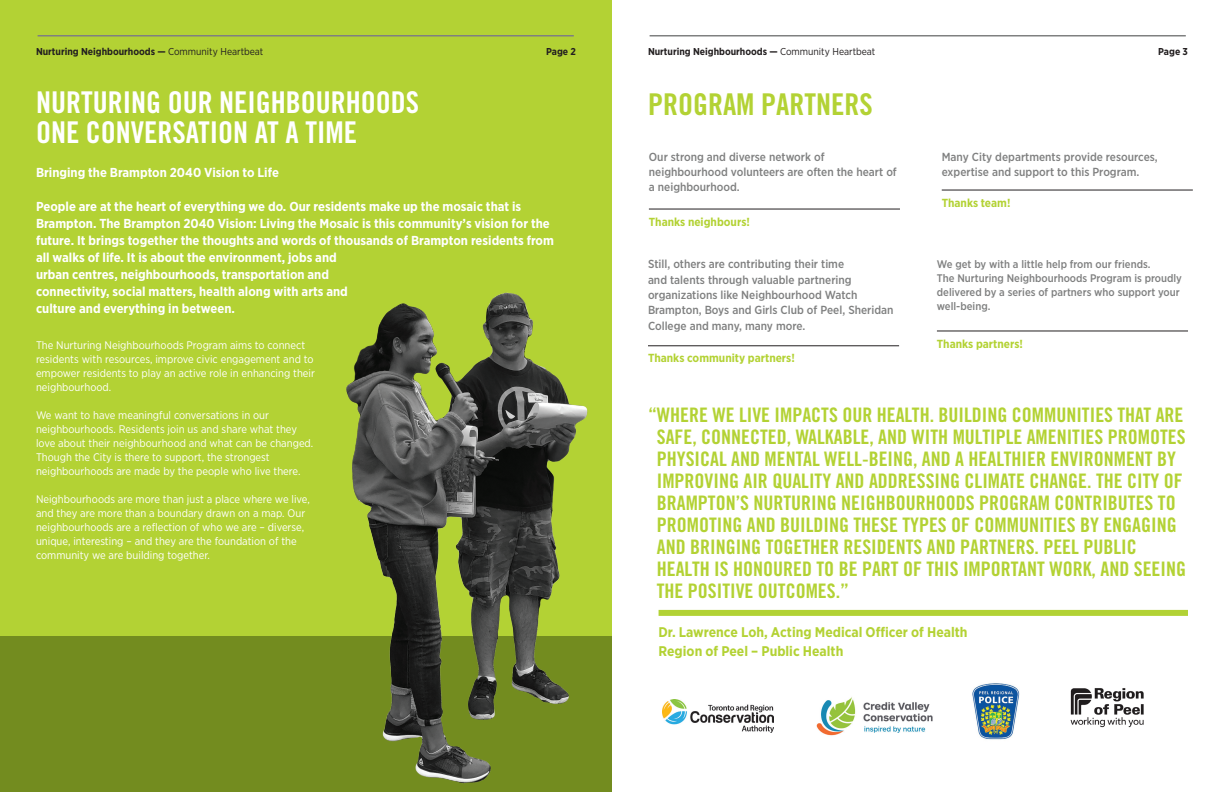
<style>
.page{position:relative;width:1224px;height:792px;background:#fff}
.page>*{position:absolute;margin:0;border:0;box-sizing:border-box;transform-origin:0 0}
.t1{font:30px/30px "Trade Gothic LT Std Bd Cn 20";color:#fff}
.t2{font:30px "Trade Gothic LT Std Bd Cn 20";color:#b3d234}
.t3{font:20px/22px "Trade Gothic LT Std Bd Cn 20";color:#b3d234}
.t4{font:700 14px/19px "Gotham Narrow";color:#b3d234}
.t5{font:700 13px/17px "Gotham Narrow";color:#fff}
.t6{font:500 11.7px/15.3px "Gotham Narrow";color:#7f8080}
.t7{font:700 11.7px "Gotham Narrow";color:#b3d234}
.t8{font:11px/14px "Gotham Narrow";color:#fff}
.t9{font:500 11px/14px "Gotham Narrow";color:#7f8080}
.t10{font:700 10px "Gotham Narrow";color:#231f20}
.s1{font-weight:400}
</style>
<div class="page">
<div style="left:0;top:635px;width:612px;height:157px;background:#738c1f"></div>
<div style="left:0;top:0;width:612px;height:635px;background:#b3d234"></div>
<img style="left:255px;top:208px;width:419px;height:576px">
<hr style="left:937px;top:331px;width:251px;height:1px;background:#231f20">
<hr style="left:649px;top:209px;width:251px;height:1px;background:#231f20">
<hr style="left:942px;top:190px;width:251px;height:1px;background:#231f20">
<hr style="left:648px;top:345px;width:251px;height:1px;background:#231f20">
<div style="left:659px;top:610px;width:529px;height:6px;background:#b2d235"></div>
<img style="left:1070px;top:688px;width:74px;height:40px">
<img style="left:972px;top:683px;width:48px;height:57px">
<img style="left:817px;top:697px;width:116px;height:39px">
<img style="left:662px;top:699px;width:111px;height:33px">
<hr style="left:38px;top:35px;width:536px;height:1px;background:#7f8080">
<hr style="left:650px;top:35px;width:536px;height:1px;background:#7f8080">
<p class="t10" style="left:36px;top:45px;width:229px">Nurturing Neighbourhoods — <span class="s1">Community Heartbeat</span></p>
<p class="t10" style="left:546px;top:45px;width:31px">Page 2</p>
<p class="t10" style="left:648px;top:45px;width:229px">Nurturing Neighbourhoods — <span class="s1">Community Heartbeat</span></p>
<p class="t10" style="left:1158px;top:45px;width:31px">Page 3</p>
<h1 class="t1" style="left:36px;top:87px;width:385px">NURTURING OUR NEIGHBOURHOODS<br>ONE CONVERSATION AT A TIME</h1>
<h1 class="t2" style="left:648px;top:87px;width:226px">PROGRAM PARTNERS</h1>
<p class="t5" style="left:36px;top:164px;width:244px">Bringing the Brampton 2040 Vision to Life</p>
<p class="t5" style="left:36px;top:198px;width:519px">People are at the heart of everything we do. Our residents make up the mosaic that is Brampton. The Brampton 2040 Vision: Living the Mosaic is this community’s vision for the future. It brings together the thoughts and words of thousands of Brampton residents from all walks of life. It is about the environment, jobs and<br>urban centres, neighbourhoods, transportation and<br>connectivity, social matters, health along with arts and<br>culture and everything in between.</p>
<p class="t8" style="left:36px;top:337px;width:281px">The Nurturing Neighbourhoods Program aims to connect residents with resources, improve civic engagement and to empower residents to play an active role in enhancing their neighbourhood.</p>
<p class="t8" style="left:36px;top:407px;width:279px">We want to have meaningful conversations in our neighbourhoods. Residents join us and share what they love about their neighbourhood and what can be changed.<br>Though the City is there to support, the strongest neighbourhoods are made by the people who live there.</p>
<p class="t8" style="left:36px;top:491px;width:275px">Neighbourhoods are more than just a place where we live, and they are more than a boundary drawn on a map. Our neighbourhoods are a reflection of who we are – diverse, unique, interesting – and they are the foundation of the community we are building together.</p>
<p class="t6" style="left:649px;top:149px;width:249px">Our strong and diverse network of neighbourhood volunteers are often the heart of a neighbourhood.</p>
<p class="t7" style="left:649px;top:214px;width:103px">Thanks neighbours!</p>
<p class="t6" style="left:942px;top:149px;width:218px">Many City departments provide resources, expertise and support to this Program.</p>
<p class="t7" style="left:942px;top:195px;width:70px">Thanks team!</p>
<p class="t9" style="left:937px;top:257px;width:247px">We get by with a little help from our friends.<br>The Nurturing Neighbourhoods Program is proudly delivered by a series of partners who support your well-being.</p>
<p class="t7" style="left:937px;top:336px;width:88px">Thanks partners!</p>
<p class="t6" style="left:648px;top:257px;width:247px">Still, others are contributing their time<br>and talents through valuable partnering organizations like Neighbourhood Watch Brampton, Boys and Girls Club of Peel, Sheridan College and many, many more.</p>
<p class="t7" style="left:648px;top:351px;width:148px">Thanks community partners!</p>
<p class="t3" style="left:657px;top:403px;width:531px;text-indent:-9px">“WHERE WE LIVE IMPACTS OUR HEALTH. BUILDING COMMUNITIES THAT ARE SAFE, CONNECTED, WALKABLE, AND WITH MULTIPLE AMENITIES PROMOTES PHYSICAL AND MENTAL WELL-BEING, AND A HEALTHIER ENVIRONMENT BY IMPROVING AIR QUALITY AND ADDRESSING CLIMATE CHANGE. THE CITY OF BRAMPTON’S NURTURING NEIGHBOURHOODS PROGRAM CONTRIBUTES TO PROMOTING AND BUILDING THESE TYPES OF COMMUNITIES BY ENGAGING AND BRINGING TOGETHER RESIDENTS AND PARTNERS. PEEL PUBLIC HEALTH IS HONOURED TO BE PART OF THIS IMPORTANT WORK, AND SEEING THE POSITIVE OUTCOMES.”</p>
<p class="t4" style="left:659px;top:622px;width:311px">Dr. Lawrence Loh, Acting Medical Officer of Health<br>Region of Peel – Public Health</p>
</div>
